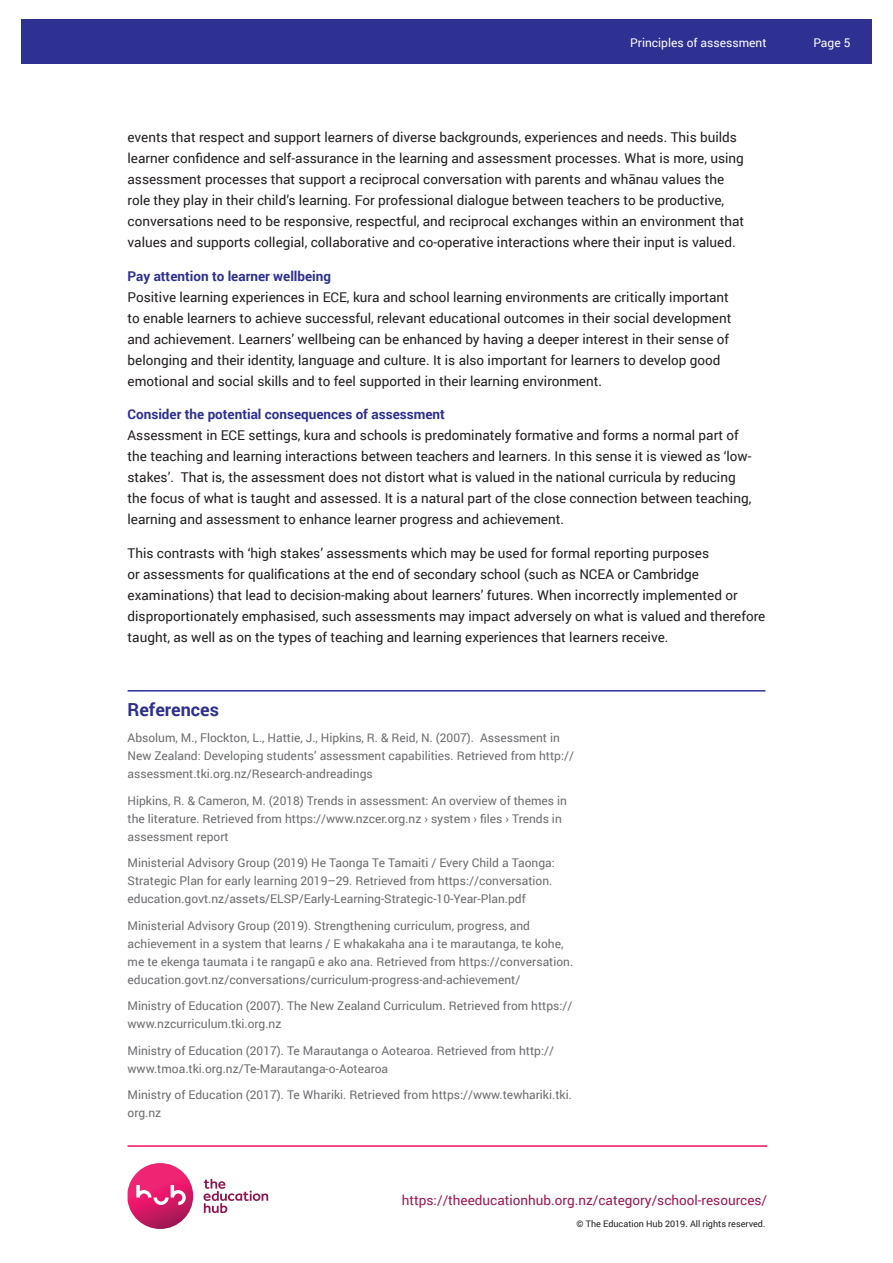
<style>
.page{position:relative;width:893px;height:1263px;background:#fff}
.page>*{position:absolute;margin:0;border:0;box-sizing:border-box;transform-origin:0 0}
.t1{font:700 18px "Roboto";color:#2e3092}
.t2{font:13.5px/21px "Roboto";color:#231f20}
.t3{font:700 13.5px "Roboto";color:#2e3092}
.t4{font:13.5px "Roboto";color:#a11651}
.t5{font:12px/18px "Roboto";color:#6c6d70}
.t6{font:12px "Roboto";color:#fff}
.t7{font:9px "Roboto";color:#231f20}
</style>
<div class="page">
<svg style="left:128px;top:1163px;width:65px;height:66px"></svg>
<svg style="left:204px;top:1179px;width:64px;height:34px"></svg>
<hr style="left:128px;top:1145px;width:639px;height:2px;background:#ee1059">
<div style="left:21px;top:19px;width:851px;height:45px;background:#2e3092"></div>
<hr style="left:128px;top:690px;width:637px;height:1px;background:#2e3092">
<p class="t6" style="left:630px;top:34px;width:138px">Principles of assessment</p>
<p class="t6" style="left:813px;top:34px;width:39px">Page 5</p>
<p class="t2" style="left:128px;top:126px;width:618px">events that respect and support learners of diverse backgrounds, experiences and needs. This builds learner confidence and self-assurance in the learning and assessment processes. What is more, using assessment processes that support a reciprocal conversation with parents and whānau values the role they play in their child’s learning. For professional dialogue between teachers to be productive, conversations need to be responsive, respectful, and reciprocal exchanges within an environment that values and supports collegial, collaborative and co-operative interactions where their input is valued.</p>
<p class="t3" style="left:128px;top:266px;width:205px">Pay attention to learner wellbeing</p>
<p class="t2" style="left:128px;top:286px;width:605px">Positive learning experiences in ECE, kura and school learning environments are critically important to enable learners to achieve successful, relevant educational outcomes in their social development and achievement. Learners’ wellbeing can be enhanced by having a deeper interest in their sense of belonging and their identity, language and culture. It is also important for learners to develop good emotional and social skills and to feel supported in their learning environment.</p>
<p class="t3" style="left:128px;top:405px;width:319px">Consider the potential consequences of assessment</p>
<p class="t2" style="left:128px;top:424px;width:625px">Assessment in ECE settings, kura and schools is predominately formative and forms a normal part of the teaching and learning interactions between teachers and learners. In this sense it is viewed as ‘low&shy;stakes’. That is, the assessment does not distort what is valued in the national curricula by reducing the focus of what is taught and assessed. It is a natural part of the close connection between teaching, learning and assessment to enhance learner progress and achievement.</p>
<p class="t2" style="left:128px;top:542px;width:639px">This contrasts with ‘high stakes’ assessments which may be used for formal reporting purposes<br>or assessments for qualifications at the end of secondary school (such as NCEA or Cambridge examinations) that lead to decision-making about learners’ futures. When incorrectly implemented or disproportionately emphasised, such assessments may impact adversely on what is valued and therefore taught, as well as on the types of teaching and learning experiences that learners receive.</p>
<h1 class="t1" style="left:128px;top:696px;width:93px">References</h1>
<p class="t5" style="left:128px;top:728px;width:448px">Absolum, M., Flockton, L., Hattie, J., Hipkins, R. &amp; Reid, N. (2007). Assessment in<br>New Zealand: Developing students’ assessment capabilities. Retrieved from http:// assessment.tki.org.nz/Research-andreadings</p>
<p class="t5" style="left:128px;top:791px;width:441px">Hipkins, R. &amp; Cameron, M. (2018) Trends in assessment: An overview of themes in the literature. Retrieved from https://www.nzcer.org.nz › system › files › Trends in assessment report</p>
<p class="t5" style="left:128px;top:853px;width:429px">Ministerial Advisory Group (2019) He Taonga Te Tamaiti / Every Child a Taonga:<br>Strategic Plan for early learning 2019–29. Retrieved from https://conversation. education.govt.nz/assets/ELSP/Early-Learning-Strategic-10-Year-Plan.pdf</p>
<p class="t5" style="left:128px;top:916px;width:447px">Ministerial Advisory Group (2019). Strengthening curriculum, progress, and achievement in a system that learns / E whakakaha ana i te marautanga, te kohe, me te ekenga taumata i te rangapū e ako ana. Retrieved from https://conversation. education.govt.nz/conversations/curriculum-progress-and-achievement/</p>
<p class="t5" style="left:128px;top:996px;width:446px">Ministry of Education (2007). The New Zealand Curriculum. Retrieved from https:// www.nzcurriculum.tki.org.nz</p>
<p class="t5" style="left:128px;top:1041px;width:428px">Ministry of Education (2017). Te Marautanga o Aotearoa. Retrieved from http:// www.tmoa.tki.org.nz/Te-Marautanga-o-Aotearoa</p>
<p class="t5" style="left:128px;top:1085px;width:446px">Ministry of Education (2017). Te Whariki. Retrieved from https://www.tewhariki.tki. org.nz</p>
<p class="t4" style="left:402px;top:1190px;width:367px">https://theeducationhub.org.nz/category/school-resources/</p>
<p class="t7" style="left:577px;top:1217px;width:190px">© The Education Hub 2019. All rights reserved.</p>
</div>
